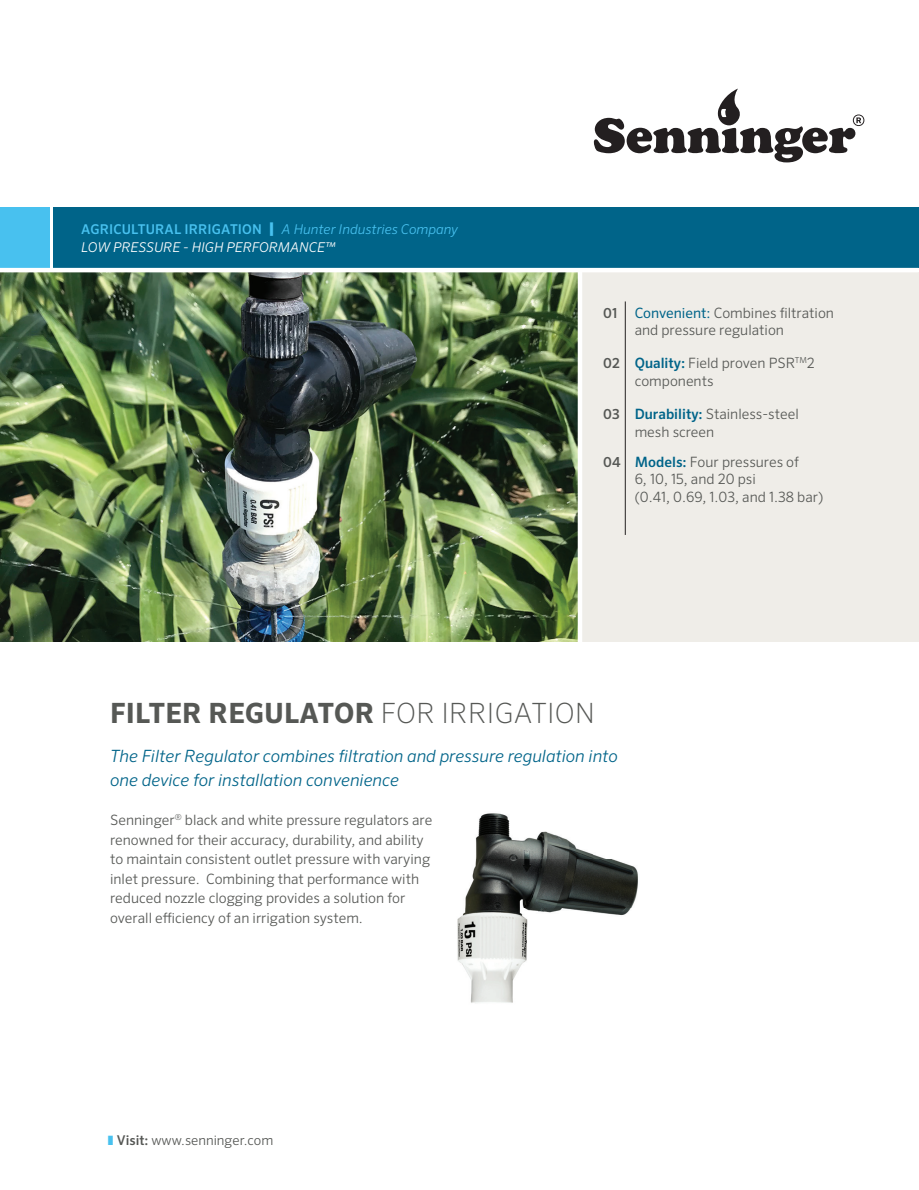
<style>
.page{position:relative;width:919px;height:1190px;background:#fff}
.page>*{position:absolute;margin:0;border:0;box-sizing:border-box;transform-origin:0 0}
.t1{font:700 27.9px "Sero Pro";letter-spacing:.01em;color:#565855}
.t2{font:italic 300 16.95px/24px "Sero Pro";color:#006489}
.t3{font:300 14.25px/19.5px "Sero Pro";color:#565855}
.t4{font:italic 300 13.5px/18px "Sero Pro";color:#fff}
.t5{font:300 13.5px "Sero Pro";color:#565855}
.s1{font-weight:500;font-style:normal;color:#48c1ef}
.s2{font-weight:900;font-style:normal;font-size:15px;color:#48c1ef}
.s3{color:#48c1ef}
.s4{font-weight:500;font-size:13.8px}
.s5{font-weight:400;color:#006489}
.s6{font-weight:500;color:#006489}
.s7{font-weight:200}
.s8{font-weight:500}
</style>
<div class="page">
<div style="left:579px;top:272px;width:339px;height:369px;background:#efede8"></div>
<div style="left:54px;top:207px;width:864px;height:61px;background:#006489"></div>
<div style="left:0;top:207px;width:50px;height:61px;background:#48c1ef"></div>
<svg style="left:594px;top:88px;width:270px;height:74px"></svg>
<img style="left:0;top:272px;width:577px;height:369px">
<hr style="left:625px;top:301px;width:1px;height:234px;background:#231f20">
<div style="left:577px;top:272px;width:5px;height:371px;background:#fff"></div>
<img style="left:457px;top:813px;width:181px;height:190px">
<p class="t4" style="left:81px;top:219px;width:378px"><span class="s1">AGRICULTURAL IRRIGATION</span> <span class="s2">|</span> <span class="s3">A Hunter Industries Company<br></span>LOW PRESSURE - HIGH PERFORMANCE™</p>
<p class="t3" style="left:634px;top:304px;width:201px;line-height:17.1px;text-indent:-31px"><span class="s4">01</span> <span class="s5">Convenient:</span> Combines filtration and pressure regulation</p>
<p class="t3" style="left:634px;top:354px;width:182px;line-height:18px;text-indent:-31px"><span class="s4">02</span> <span class="s6">Quality:</span> Field proven PSR<sup>TM</sup>2 components</p>
<p class="t3" style="left:634px;top:405px;width:165px;line-height:17.1px;text-indent:-31px"><span class="s4">03</span> <span class="s6">Durability:</span> Stainless-steel mesh screen</p>
<p class="t3" style="left:634px;top:453px;width:190px;line-height:17.5px;text-indent:-31px"><span class="s4">04</span> <span class="s6">Models:</span> Four pressures of<br>6, 10, 15, and 20 psi<br>(0.41, 0.69, 1.03, and 1.38 bar)</p>
<h1 class="t1" style="left:110px;top:696px;width:486px">FILTER REGULATOR <span class="s7">FOR IRRIGATION</span></h1>
<p class="t2" style="left:110px;top:743px;width:509px">The Filter Regulator combines filtration and pressure regulation into one device for installation convenience</p>
<p class="t3" style="left:110px;top:810px;width:324px">Senninger<sup>®</sup> black and white pressure regulators are renowned for their accuracy, durability, and ability to maintain consistent outlet pressure with varying inlet pressure. Combining that performance with reduced nozzle clogging provides a solution for overall efficiency of an irrigation system.</p>
<p class="t5" style="left:108px;top:1132px;width:167px"><span class="s3">❚</span> <span class="s8">Visit:</span> www.senninger.com</p>
</div>
